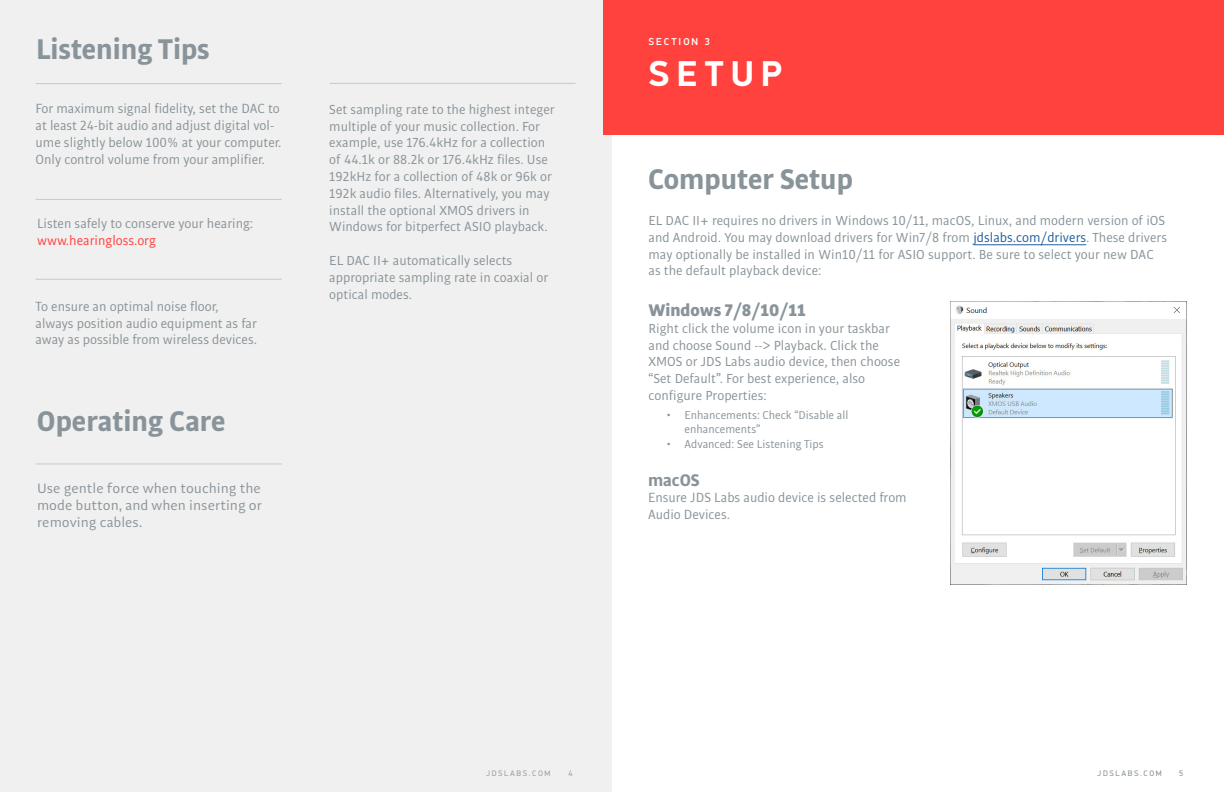
<style>
.page{position:relative;width:1224px;height:792px;background:#fff}
.page>*{position:absolute;margin:0;border:0;box-sizing:border-box;transform-origin:0 0}
.t1{font:700 36px "PF Din Display Pro";letter-spacing:.2em;color:#fff}
.t2{font:700 30px "Bulo";color:#89949a}
.t3{font:900 18px "Bulo";color:#89949a}
.t4{font:700 18px "Bulo";color:#89949a}
.t5{font:14px/16.8px "Bulo";color:#89949a}
.t6{font:14px/16.8px "Bulo";color:#89949a}
.t7{font:14px/16.8px "Adagio Sans";color:#89949a;text-align:justify}
.t8{font:14px "Bulo";color:#ff423e}
.t9{font:12px/14.4px "Bulo";color:#89949a}
.t10{font:500 10px "PF Din Display Pro";letter-spacing:.2em;color:#fff}
.t11{font:8px "PF Din Display Pro";letter-spacing:.2em;color:#89949a}
.s1{color:#215e9e}
</style>
<div class="page">
<div style="left:0;top:0;width:612px;height:792px;background:#f1f0f0"></div>
<hr style="left:36px;top:83px;width:246px;height:1px;background:#cac8c7">
<hr style="left:329px;top:83px;width:247px;height:1px;background:#cac8c7">
<hr style="left:36px;top:199px;width:246px;height:1px;background:#cac8c7">
<hr style="left:36px;top:279px;width:246px;height:1px;background:#cac8c7">
<hr style="left:36px;top:464px;width:246px;height:1px;background:#cac8c7">
<img style="left:950px;top:302px;width:237px;height:283px">
<div style="left:603px;top:0;width:621px;height:134px;background:#ff423e"></div>
<hr style="left:973px;top:244px;width:113px;height:1px;background:#215e9e">
<h2 class="t2" style="left:36px;top:30px;width:175px">Listening Tips</h2>
<p class="t10" style="left:648px;top:35px;width:63px">SECTION 3</p>
<h1 class="t1" style="left:648px;top:52px;width:135px">SETUP</h1>
<p class="t6" style="left:36px;top:100px;width:248px">For maximum signal fidelity, set the DAC to at least 24-bit audio and adjust digital vol&shy;ume slightly below 100% at your computer.<br>Only control volume from your amplifier.</p>
<p class="t5" style="left:329px;top:100px;width:227px">Set sampling rate to the highest integer multiple of your music collection. For example, use 176.4kHz for a collection of 44.1k or 88.2k or 176.4kHz files. Use 192kHz for a collection of 48k or 96k or 192k audio files. Alternatively, you may install the optional XMOS drivers in Windows for bitperfect ASIO playback.</p>
<p class="t5" style="left:329px;top:252px;width:220px">EL DAC II+ automatically selects appropriate sampling rate in coaxial or optical modes.</p>
<h2 class="t2" style="left:648px;top:160px;width:206px">Computer Setup</h2>
<p class="t5" style="left:648px;top:212px;width:520px">EL DAC II+ requires no drivers in Windows 10/11, macOS, Linux, and modern version of iOS and Android. You may download drivers for Win7/8 from <span class="s1">jdslabs.com/drivers</span>. These drivers may optionally be installed in Win10/11 for ASIO support. Be sure to select your new DAC as the default playback device:</p>
<p class="t6" style="left:37px;top:215px;width:218px">Listen safely to conserve your hearing:</p>
<p class="t8" style="left:37px;top:231px;width:120px">www.hearingloss.org</p>
<p class="t6" style="left:36px;top:298px;width:223px">To ensure an optimal noise floor, always position audio equipment as far away as possible from wireless devices.</p>
<p class="t3" style="left:648px;top:298px;width:159px">Windows 7/8/10/11</p>
<p class="t5" style="left:648px;top:320px;width:253px">Right click the volume icon in your taskbar and choose Sound --&gt; Playback. Click the XMOS or JDS Labs audio device, then choose “Set Default”. For best experience, also configure Properties:</p>
<p class="t9" style="left:684px;top:407px;width:165px;text-indent:-18px">• Enhancements: Check “Disable all enhancements”</p>
<p class="t9" style="left:666px;top:436px;width:159px">• Advanced: See Listening Tips</p>
<p class="t4" style="left:648px;top:469px;width:53px">macOS</p>
<p class="t6" style="left:648px;top:489px;width:260px">Ensure JDS Labs audio device is selected from<br>Audio Devices.</p>
<h2 class="t2" style="left:37px;top:402px;width:190px">Operating Care</h2>
<p class="t7" style="left:37px;top:480px;width:227px">Use gentle force when touching the mode button, and when inserting or removing cables.</p>
<p class="t11" style="left:486px;top:769px;width:66px">JDSLABS.COM</p>
<p class="t11" style="left:568px;top:769px;width:5px">4</p>
<p class="t11" style="left:1097px;top:769px;width:66px">JDSLABS.COM</p>
<p class="t11" style="left:1179px;top:769px;width:5px">5</p>
</div>
